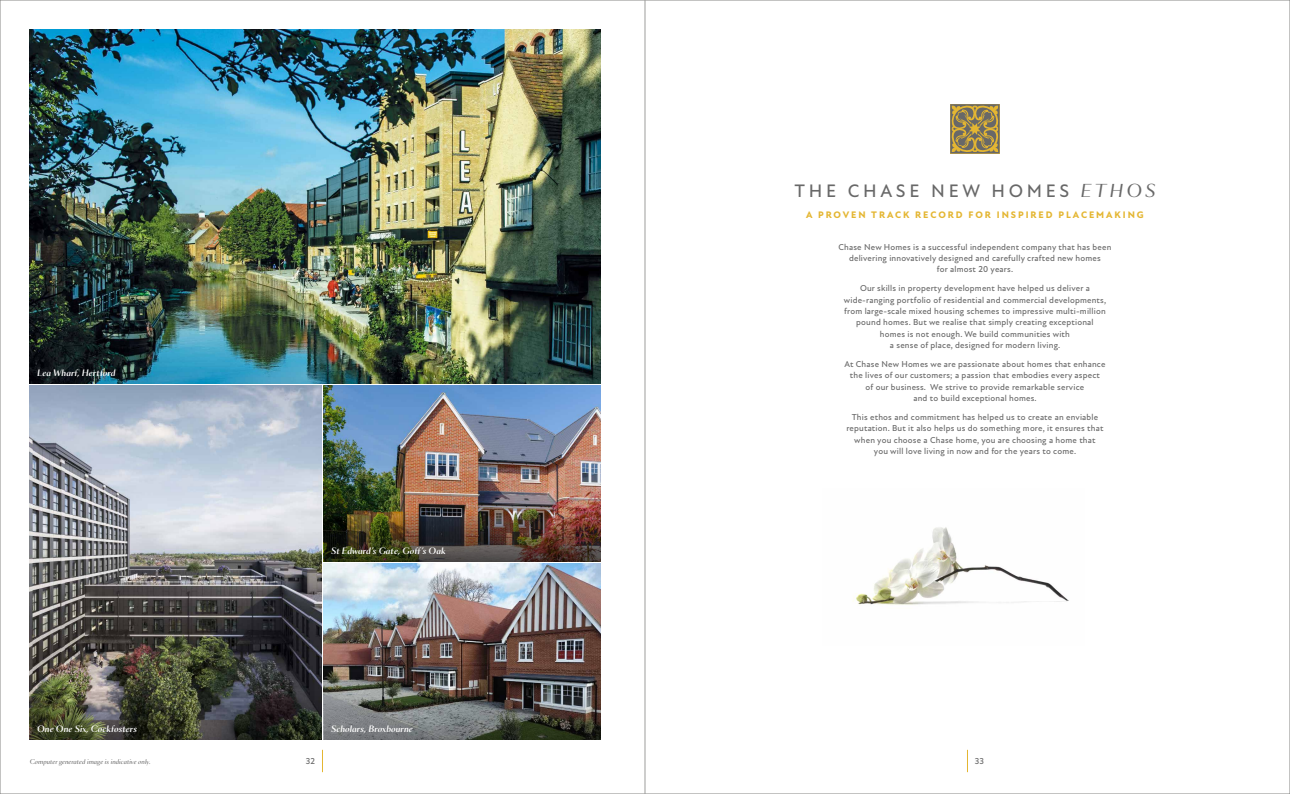
<style>
.page{position:relative;width:1290px;height:794px;background:#fff}
.page>*{position:absolute;margin:0;border:0;box-sizing:border-box;transform-origin:0 0}
.t1{font:500 18.38px "New Atten";letter-spacing:.2em;color:#686868}
.t2{font:800 9.62px "New Atten";letter-spacing:.2em;color:#e4b632}
.t3{font:500 8.75px/11.4px "New Atten";letter-spacing:.02em;color:#686868;text-align:center}
.t4{font:italic 500 8.31px "Sang Bleu OG Sans";letter-spacing:.02em;color:#fff}
.t5{font:italic 6.12px "Sang Bleu OG Sans";letter-spacing:.02em;color:#686868}
.s1{font-family:"Sang Bleu OG Sans";font-weight:400;font-style:italic;font-size:16.62px}
</style>
<div class="page">
<img style="left:324px;top:386px;width:276px;height:113px">
<img style="left:30px;top:30px;width:570px;height:353px">
<img style="left:853px;top:527px;width:216px;height:78px">
<img style="left:30px;top:386px;width:291px;height:291px">
<img style="left:324px;top:564px;width:276px;height:113px">
<img style="left:30px;top:677px;width:291px;height:62px">
<img style="left:324px;top:499px;width:276px;height:62px">
<img style="left:324px;top:677px;width:276px;height:62px">
<svg style="left:950px;top:104px;width:49px;height:49px;background:#9b8851"></svg>
<svg style="left:322px;top:750px;width:1px;height:22px"></svg>
<svg style="left:967px;top:750px;width:1px;height:22px"></svg>
<hr style="left:645px;top:0;width:1px;height:794px;background:#9d9d9c">
<p class="t4" style="left:37px;top:369px;width:80px">Lea Wharf, Hertford</p>
<p class="t4" style="left:37px;top:725px;width:101px">One One Six, Cockfosters</p>
<p class="t4" style="left:331px;top:547px;width:116px">St Edward’s Gate, Goff’s Oak</p>
<p class="t4" style="left:331px;top:725px;width:83px">Scholars, Broxbourne</p>
<h1 class="t1" style="left:794px;top:184px;width:362px">THE CHASE NEW HOMES <span class="s1">ETHOS</span></h1>
<p class="t2" style="left:806px;top:211px;width:339px">A PROVEN TRACK RECORD FOR INSPIRED PLACEMAKING</p>
<p class="t3" style="left:838px;top:242px;width:274px">Chase New Homes is a successful independent company that has been delivering innovatively designed and carefully crafted new homes<br>for almost 20 years.</p>
<p class="t3" style="left:844px;top:284px;width:264px">Our skills in property development have helped us deliver a wide-ranging portfolio of residential and commercial developments, from large-scale mixed housing schemes to impressive multi-million pound homes. But we realise that simply creating exceptional homes is not enough. We build communities with<br>a sense of place, designed for modern living.</p>
<p class="t3" style="left:844px;top:359px;width:263px">At Chase New Homes we are passionate about homes that enhance the lives of our customers; a passion that embodies every aspect<br>of our business. We strive to provide remarkable service<br>and to build exceptional homes.</p>
<p class="t3" style="left:846px;top:412px;width:259px">This ethos and commitment has helped us to create an enviable reputation. But it also helps us do something more, it ensures that when you choose a Chase home, you are choosing a home that you will love living in now and for the years to come.</p>
<p class="t5" style="left:30px;top:759px;width:122px">Computer generated image is indicative only.</p>
<p class="t3" style="left:306px;top:756px;width:11px">32</p>
<p class="t3" style="left:975px;top:756px;width:11px">33</p>
</div>
